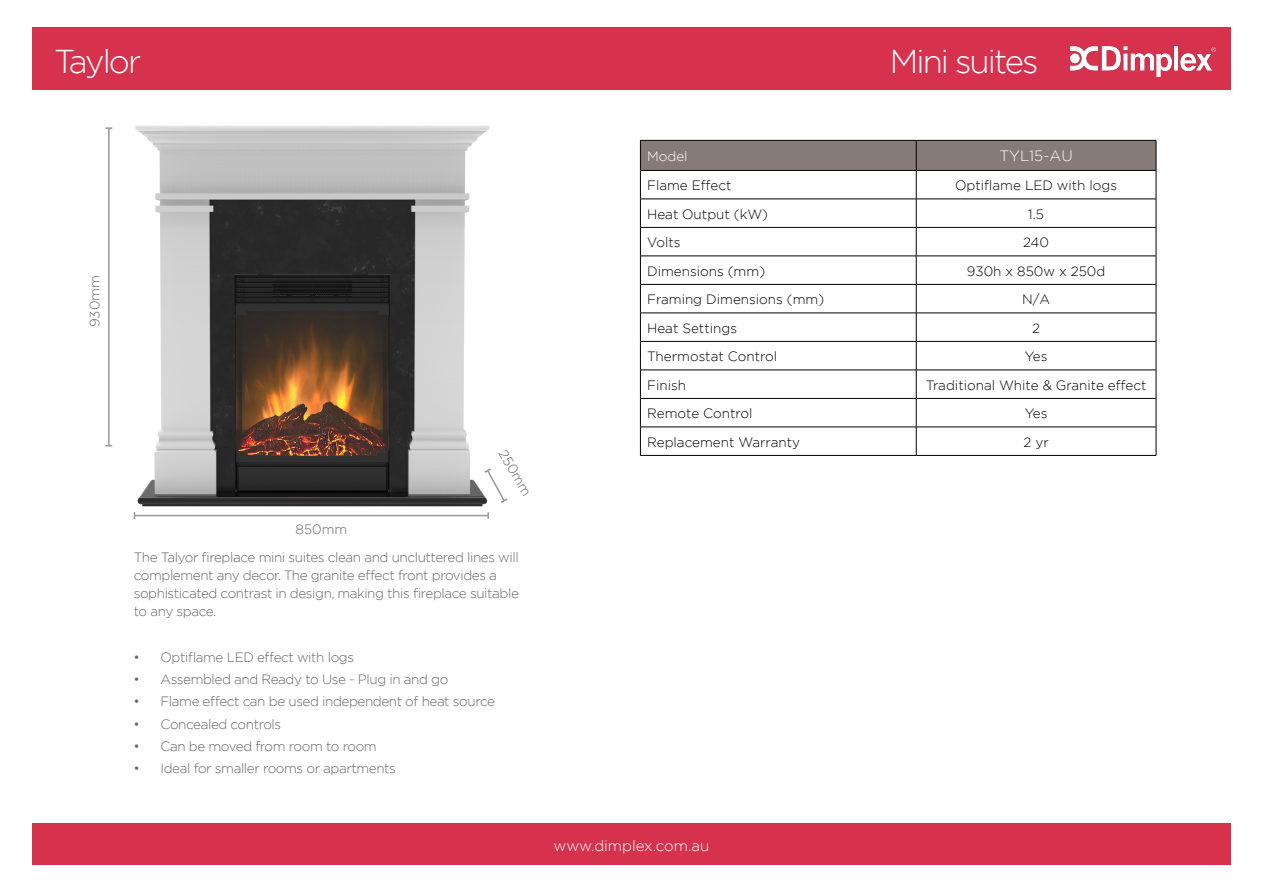
<style>
.page{position:relative;width:1263px;height:893px;background:#fff}
.page>*{position:absolute;margin:0;border:0;box-sizing:border-box;transform-origin:0 0}
.t1{font:300 33px "Gotham";letter-spacing:-.06em;color:#fff}
.t2{font:300 15px "Gotham";color:#fff}
.t3{font:300 15px "Gotham";color:#fefefe}
.t4{font:300 13.5px/18px "Gotham";letter-spacing:-.03em;color:#66676d}
.t5{font:300 13.5px "Gotham";color:#000}
.t6{font:300 13.5px "Gotham";color:#fff}
</style>
<div class="page">
<div style="left:32px;top:27px;width:1199px;height:63px;background:#d6324e"></div>
<img style="left:133px;top:125px;width:357px;height:392px">
<hr style="left:640px;top:455px;width:276px;height:1px;background:#000">
<svg style="left:640px;top:140px;width:517px;height:315px"></svg>
<hr style="left:916px;top:455px;width:240px;height:1px;background:#000">
<div style="left:32px;top:823px;width:1199px;height:42px;background:#d6324e"></div>
<hr style="left:108px;top:128px;width:2px;height:318px;background:#95969f">
<svg style="left:105px;top:127px;width:7px;height:2px"></svg>
<hr style="left:134px;top:515px;width:354px;height:1px;background:#95969f">
<svg style="left:487px;top:512px;width:2px;height:7px"></svg>
<svg style="left:483px;top:467px;width:25px;height:37px"></svg>
<h1 class="t1" style="left:54px;top:40px;width:89px">Taylor</h1>
<h1 class="t1" style="left:890px;top:40px;width:150px">Mini suites</h1>
<p class="t4" style="left:85px;top:327px;width:54px;rotate:-90deg">930mm</p>
<p class="t4" style="left:296px;top:520px;width:53px">850mm</p>
<p class="t4" style="left:510px;top:446px;width:53px;rotate:60deg">250mm</p>
<p class="t4" style="left:134px;top:548px;width:387px">The Talyor fireplace mini suites clean and uncluttered lines will complement any decor. The granite effect front provides a sophisticated contrast in design, making this fireplace suitable to any space.</p>
<p class="t4" style="left:133px;top:648px;width:222px">• Optiflame LED effect with logs</p>
<p class="t4" style="left:133px;top:670px;width:316px">• Assembled and Ready to Use - Plug in and go</p>
<p class="t4" style="left:133px;top:692px;width:363px">• Flame effect can be used independent of heat source</p>
<p class="t4" style="left:133px;top:714px;width:149px">• Concealed controls</p>
<p class="t4" style="left:133px;top:737px;width:245px">• Can be moved from room to room</p>
<p class="t4" style="left:133px;top:759px;width:264px">• Ideal for smaller rooms or apartments</p>
<p class="t6" style="left:647px;top:147px;width:42px">Model</p>
<p class="t3" style="left:999px;top:147px;width:75px">TYL15-AU</p>
<p class="t5" style="left:647px;top:177px;width:86px">Flame Effect</p>
<p class="t5" style="left:955px;top:177px;width:164px">Optiflame LED with logs</p>
<p class="t5" style="left:647px;top:205px;width:122px">Heat Output (kW)</p>
<p class="t5" style="left:1028px;top:205px;width:17px">1.5</p>
<p class="t5" style="left:647px;top:234px;width:35px">Volts</p>
<p class="t5" style="left:1023px;top:234px;width:28px">240</p>
<p class="t5" style="left:647px;top:262px;width:119px">Dimensions (mm)</p>
<p class="t5" style="left:967px;top:262px;width:140px">930h x 850w x 250d</p>
<p class="t5" style="left:647px;top:291px;width:179px">Framing Dimensions (mm)</p>
<p class="t5" style="left:1022px;top:291px;width:30px">N/A</p>
<p class="t5" style="left:647px;top:319px;width:91px">Heat Settings</p>
<p class="t5" style="left:1032px;top:319px;width:9px">2</p>
<p class="t5" style="left:647px;top:348px;width:131px">Thermostat Control</p>
<p class="t5" style="left:1025px;top:348px;width:24px">Yes</p>
<p class="t5" style="left:647px;top:376px;width:40px">Finish</p>
<p class="t5" style="left:926px;top:376px;width:222px">Traditional White &amp; Granite effect</p>
<p class="t5" style="left:647px;top:405px;width:107px">Remote Control</p>
<p class="t5" style="left:1025px;top:405px;width:24px">Yes</p>
<p class="t5" style="left:647px;top:433px;width:154px">Replacement Warranty</p>
<p class="t5" style="left:1023px;top:433px;width:27px">2 yr</p>
<p class="t2" style="left:554px;top:836px;width:157px">www.dimplex.com.au</p>
</div>
